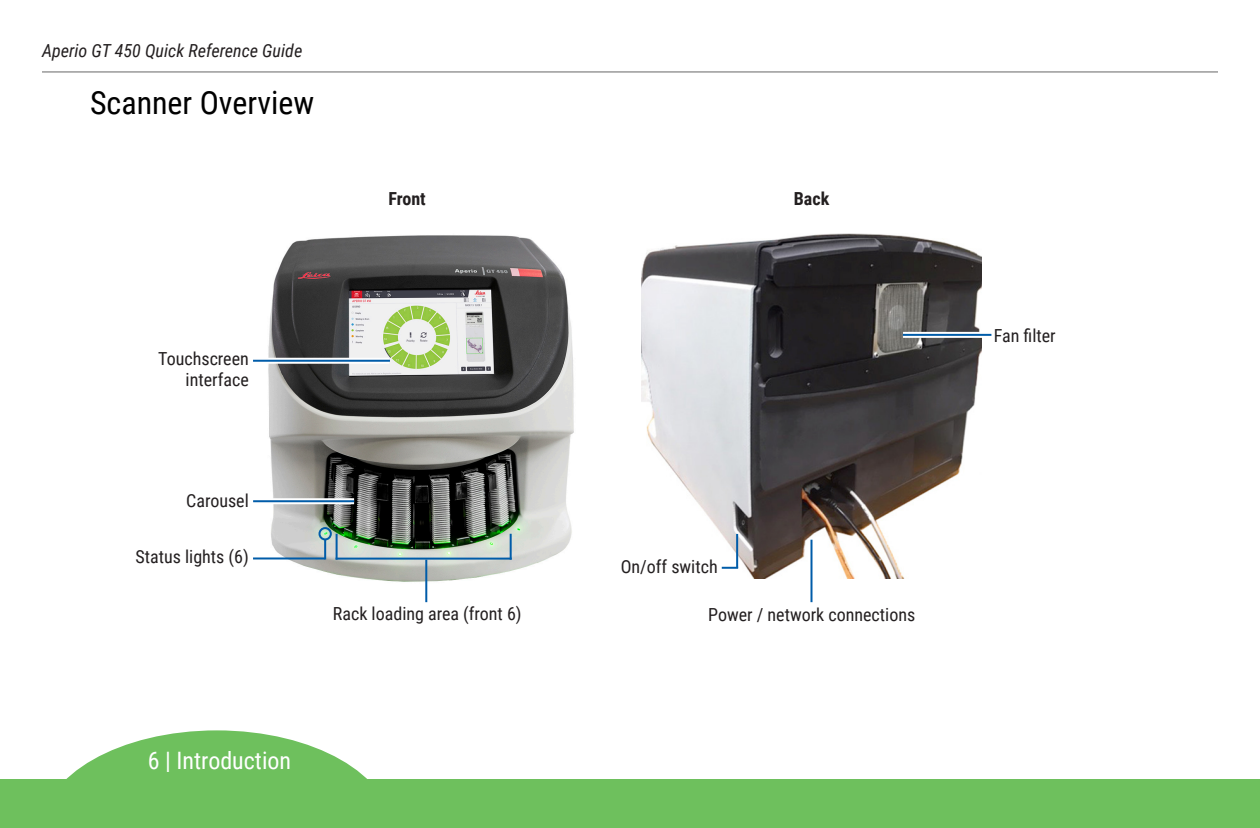
<style>
.page{position:relative;width:1260px;height:828px;background:#fff}
.page>*{position:absolute;margin:0;border:0;box-sizing:border-box;transform-origin:0 0}
.Heading_1QR{font:32px "Roboto Condensed";color:#000}
.t1{font:24px "Roboto Condensed";color:#fff}
.t2{font:18px/21.6px "Roboto Condensed";color:#231f20;text-align:right}
.t3{font:italic 18px "Roboto Condensed";color:#231f20}
.t4{font:700 18px "Roboto Condensed";color:#231f20}
</style>
<div class="page">
<hr style="left:42px;top:72px;width:1176px;height:1px;background:#666">
<div style="left:0;top:780px;width:1260px;height:48px;background:#6ec05d"></div>
<svg style="left:42px;top:730px;width:350px;height:50px"></svg>
<img style="left:642px;top:233px;width:340px;height:346px">
<hr style="left:810px;top:540px;width:2px;height:62px;background:#005ca9">
<img style="left:262px;top:235px;width:312px;height:351px">
<hr style="left:336px;top:558px;width:176px;height:2px;background:#005ca9">
<hr style="left:336px;top:534px;width:2px;height:26px;background:#005ca9">
<hr style="left:510px;top:534px;width:2px;height:26px;background:#005ca9">
<hr style="left:425px;top:560px;width:2px;height:42px;background:#005ca9">
<hr style="left:253px;top:557px;width:72px;height:2px;background:#005ca9">
<div style="left:319px;top:527px;width:13px;height:13px;border:2px solid #005ca9;border-radius:50%"></div>
<hr style="left:736px;top:534px;width:2px;height:34px;background:#005ca9">
<svg style="left:722px;top:567px;width:16px;height:2px"></svg>
<svg style="left:253px;top:358px;width:136px;height:6px"></svg>
<hr style="left:253px;top:360px;width:137px;height:2px;background:#005ca9">
<svg style="left:253px;top:498px;width:101px;height:6px"></svg>
<hr style="left:253px;top:500px;width:101px;height:2px;background:#005ca9">
<svg style="left:903px;top:332px;width:81px;height:6px"></svg>
<hr style="left:903px;top:334px;width:88px;height:2px;background:#005ca9">
<hr style="left:324px;top:539px;width:2px;height:20px;background:#005ca9">
<div style="left:583px;top:560px;width:135px;height:38px;background:#fff"></div>
<p class="t3" style="left:42px;top:38px;width:262px">Aperio GT 450 Quick Reference Guide</p>
<p class="Heading_1QR" style="left:90px;top:80px;width:226px">Scanner Overview</p>
<p class="t4" style="left:389px;top:186px;width:39px">Front</p>
<p class="t4" style="left:794px;top:186px;width:37px">Back</p>
<p class="t2" style="left:158px;top:347px;width:92px">Touchscreen interface</p>
<p class="t2" style="left:186px;top:489px;width:64px">Carousel</p>
<p class="t2" style="left:136px;top:545px;width:115px">Status lights (6)</p>
<p class="t2" style="left:333px;top:602px;width:190px">Rack loading area (front 6)</p>
<h2 class="t1" style="left:148px;top:744px;width:145px">6 | Introduction</h2>
<p class="t2" style="left:621px;top:556px;width:99px">On/off switch</p>
<p class="t2" style="left:708px;top:603px;width:209px">Power / network connections</p>
<p class="t2" style="left:994px;top:324px;width:63px">Fan filter</p>
</div>
